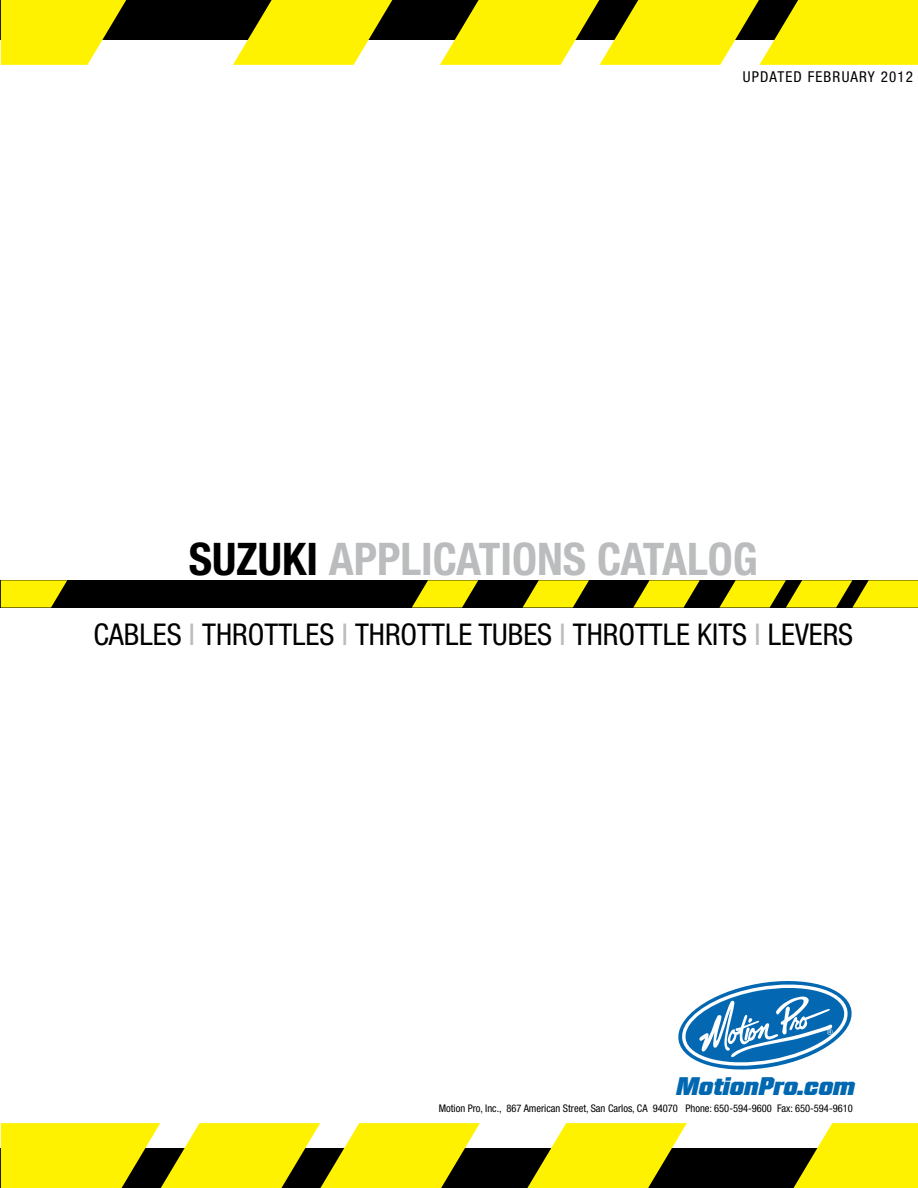
<style>
.page{position:relative;width:918px;height:1188px;background:#fff}
.page>*{position:absolute;margin:0;border:0;box-sizing:border-box;transform-origin:0 0}
.t1{font:700 condensed 45px "Helvetica Neue";color:#babcbe}
.t2{font:condensed 30px "Helvetica Neue";color:#000}
.t3{font:24.75px "Diamond Ital";color:#0067b1;scale:1.2 1}
.t4{font:condensed 15px "Helvetica Neue";letter-spacing:.075em;color:#000}
.t5{font:condensed 10.5px "Helvetica Neue";color:#000}
.s1{color:#000}
.s2{color:#babcbe}
</style>
<div class="page">
<div style="left:1px;top:580px;width:917px;height:28px;background:#000"></div>
<div style="left:1px;top:0;width:917px;height:40px;background:#000"></div>
<div style="left:1px;top:1148px;width:917px;height:40px;background:#000"></div>
<svg style="left:719px;top:580px;width:199px;height:28px"></svg>
<svg style="left:633px;top:580px;width:67px;height:27px"></svg>
<svg style="left:523px;top:580px;width:66px;height:27px"></svg>
<svg style="left:412px;top:580px;width:66px;height:27px"></svg>
<svg style="left:0;top:580px;width:67px;height:27px;background:#dbd000"></svg>
<svg style="left:440px;top:0;width:478px;height:65px"></svg>
<svg style="left:0;top:1123px;width:480px;height:65px"></svg>
<svg style="left:233px;top:0;width:159px;height:65px"></svg>
<svg style="left:527px;top:1123px;width:160px;height:65px"></svg>
<svg style="left:0;top:0;width:126px;height:65px;background:#eee319"></svg>
<svg style="left:794px;top:1123px;width:124px;height:65px"></svg>
<svg style="left:678px;top:981px;width:174px;height:89px"></svg>
<h3 class="t4" style="left:743px;top:68px;width:171px">UPDATED FEBRUARY 2012</h3>
<h1 class="t1" style="left:189px;top:532px;width:571px"><span class="s1">SUZUKI</span> APPLICATIONS CATALOG</h1>
<h2 class="t2" style="left:93px;top:617px;width:761px">CABLES <span class="s2">I</span> THROTTLES <span class="s2">I</span> THROTTLE TUBES <span class="s2">I</span> THROTTLE KITS <span class="s2">I</span> LEVERS</h2>
<h3 class="t3" style="left:675px;top:1075px;width:150px">MotionPro.com</h3>
<p class="t5" style="left:439px;top:1102px;width:416px">Motion Pro, Inc., 867 American Street, San Carlos, CA 94070 Phone: 650-594-9600 Fax: 650-594-9610</p>
</div>
